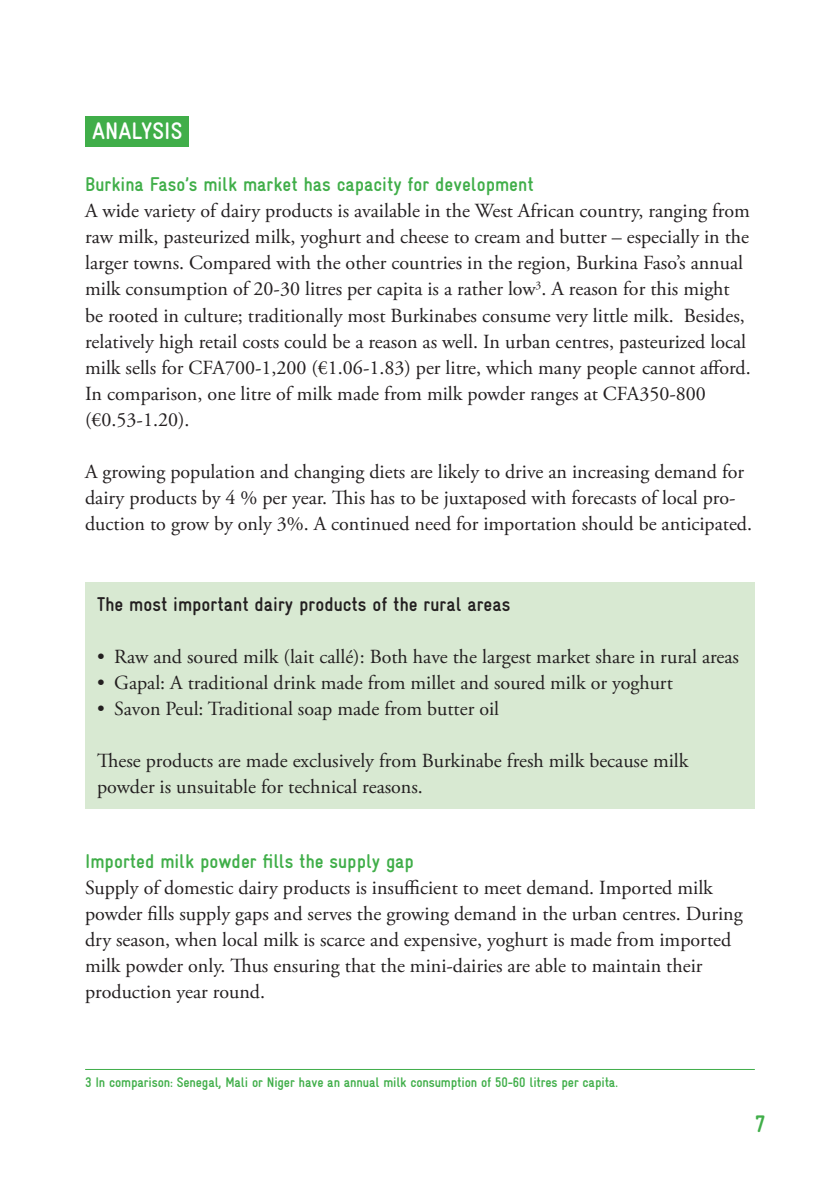
<style>
.page{position:relative;width:840px;height:1191px;background:#fff}
.page>*{position:absolute;margin:0;border:0;box-sizing:border-box;transform-origin:0 0}
.t1{font:700 condensed 24px "Gravur";color:#fff}
.t2{font:700 condensed 24px "Gravur";color:#40ae49}
.t3{font:20px/26px "Adobe Garamond Pro";color:#231f20}
.t4{font:700 condensed 20px "Gravur";color:#40ae49}
.t5{font:700 condensed 20px "Gravur";color:#231f20}
.t6{font:700 condensed 14px "Gravur";letter-spacing:-.01em;color:#40ae49}
</style>
<div class="page">
<div style="left:85px;top:116px;width:104px;height:30px;background:#40ae49"></div>
<hr style="left:85px;top:1069px;width:669px;height:1px;background:#40ae49">
<div style="left:85px;top:582px;width:669px;height:227px;background:#d8e9d2"></div>
<p class="t1" style="left:92px;top:118px;width:92px">ANALYSIS</p>
<p class="t4" style="left:85px;top:173px;width:450px">Burkina Faso’s milk market has capacity for development</p>
<p class="t3" style="left:85px;top:199px;width:666px">A wide variety of dairy products is available in the West African country, ranging from raw milk, pasteurized milk, yoghurt and cheese to cream and butter – especially in the larger towns. Compared with the other countries in the region, Burkina Faso’s annual milk consumption of 20-30 litres per capita is a rather low<sup>3</sup>. A reason for this might be rooted in culture; traditionally most Burkinabes consume very little milk. Besides, relatively high retail costs could be a reason as well. In urban centres, pasteurized local milk sells for CFA700-1,200 (€1.06-1.83) per litre, which many people cannot afford.<br>In comparison, one litre of milk made from milk powder ranges at CFA350-800 (€0.53-1.20).</p>
<p class="t3" style="left:85px;top:459px;width:668px">A growing population and changing diets are likely to drive an increasing demand for dairy products by 4 % per year. This has to be juxtaposed with forecasts of local pro&shy;duction to grow by only 3%. A continued need for importation should be anticipated.</p>
<p class="t5" style="left:97px;top:593px;width:414px">The most important dairy products of the rural areas</p>
<p class="t3" style="left:97px;top:644px;width:643px">• Raw and soured milk (lait callé): Both have the largest market share in rural areas</p>
<p class="t3" style="left:97px;top:670px;width:577px">• Gapal: A traditional drink made from millet and soured milk or yoghurt</p>
<p class="t3" style="left:97px;top:696px;width:403px">• Savon Peul: Traditional soap made from butter oil</p>
<p class="t3" style="left:97px;top:748px;width:592px">These products are made exclusively from Burkinabe fresh milk because milk powder is unsuitable for technical reasons.</p>
<p class="t4" style="left:85px;top:849px;width:330px">Imported milk powder fills the supply gap</p>
<p class="t3" style="left:85px;top:875px;width:658px">Supply of domestic dairy products is insufficient to meet demand. Imported milk powder fills supply gaps and serves the growing demand in the urban centres. During dry season, when local milk is scarce and expensive, yoghurt is made from imported milk powder only. Thus ensuring that the mini-dairies are able to maintain their production year round.</p>
<p class="t6" style="left:85px;top:1074px;width:534px">3 In comparison: Senegal, Mali or Niger have an annual milk consumption of 50-60 litres per capita.</p>
<p class="t2" style="left:754px;top:1110px;width:13px">7</p>
</div>
